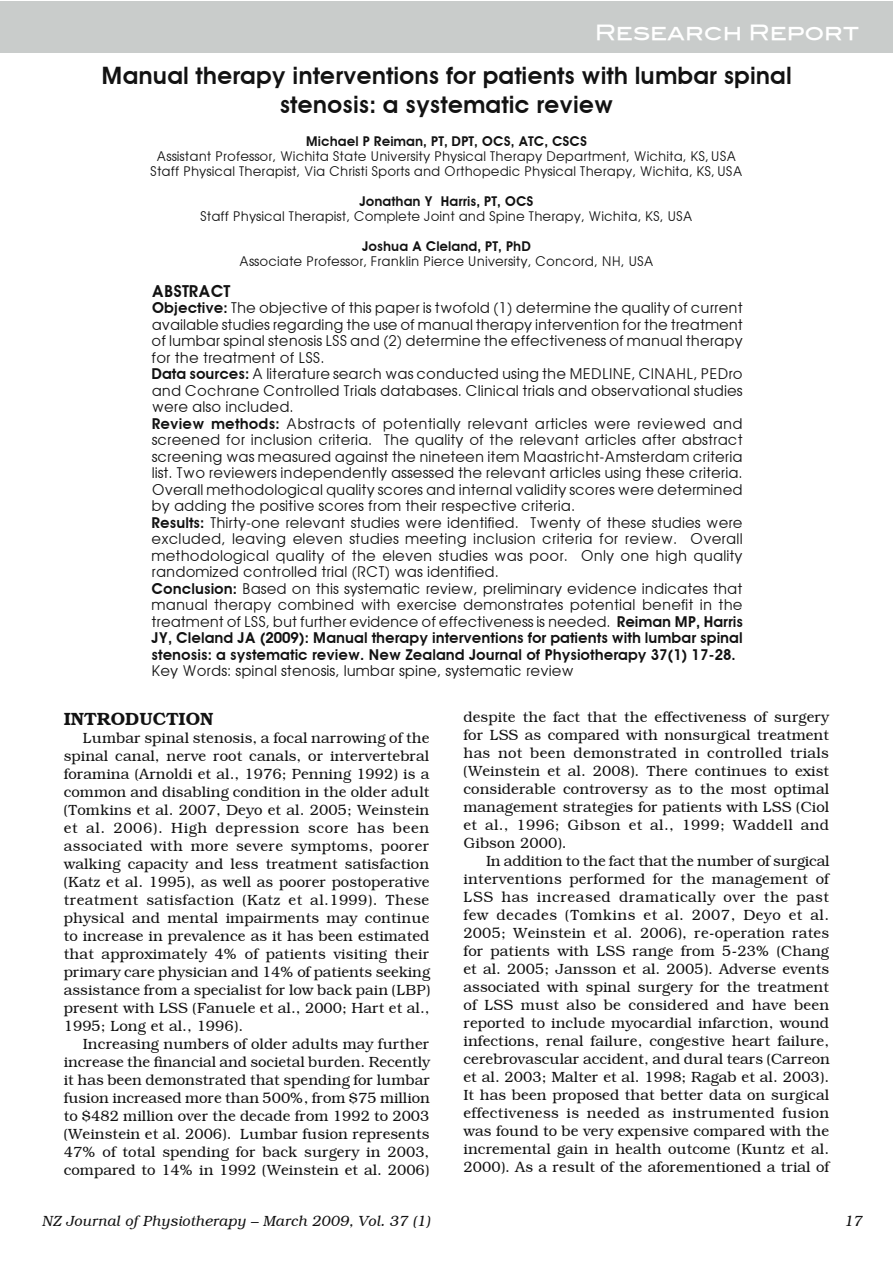
<style>
.page{position:relative;width:893px;height:1263px;background:#fff}
.page>*{position:absolute;margin:0;border:0;box-sizing:border-box;transform-origin:0 0}
.t1{font:600 24px/28.8px "Avant Garde";color:#121212;text-align:center}
.t2{font:21px "Blair Md ITCTT Medium";color:#fff}
.t3{font:600 18px "Bookman";color:#121212}
.t4{font:600 16.5px "Avant Garde";color:#121212}
.t5{font:300 15px/18px "Bookman";color:#121212;text-align:justify}
.t6{font:15px/16.5px "Avant Garde";color:#121212}
.t7{font:italic 300 15px "Bookman";color:#121212}
.t8{font:13.5px/15px "Avant Garde";color:#121212;text-align:center}
.t9{font:600 13.5px "Avant Garde";color:#121212}
.s1{font-weight:600}
</style>
<div class="page">
<div style="left:0;top:1px;width:892px;height:51px;background:#c9cccb"></div>
<h2 class="t2" style="left:595px;top:19px;width:266px">Research Report</h2>
<h1 class="t1" style="left:101px;top:63px;width:692px">Manual therapy interventions for patients with lumbar spinal stenosis: a systematic review</h1>
<p class="t9" style="left:306px;top:135px;width:283px">Michael P Reiman, PT, DPT, OCS, ATC, CSCS</p>
<p class="t8" style="left:150px;top:149px;width:594px">Assistant Professor, Wichita State University Physical Therapy Department, Wichita, KS, USA<br>Staff Physical Therapist, Via Christi Sports and Orthopedic Physical Therapy, Wichita, KS, USA</p>
<p class="t9" style="left:359px;top:195px;width:176px">Jonathan Y Harris, PT, OCS</p>
<p class="t8" style="left:200px;top:209px;width:494px">Staff Physical Therapist, Complete Joint and Spine Therapy, Wichita, KS, USA</p>
<p class="t9" style="left:362px;top:240px;width:170px">Joshua A Cleland, PT, PhD</p>
<p class="t8" style="left:239px;top:254px;width:416px">Associate Professor, Franklin Pierce University, Concord, NH, USA</p>
<p class="t4" style="left:152px;top:283px;width:80px">ABSTRACT</p>
<p class="t6" style="left:152px;top:301px;width:593px"><span class="s1">Objective:</span> The objective of this paper is twofold (1) determine the quality of current available studies regarding the use of manual therapy intervention for the treatment of lumbar spinal stenosis LSS and (2) determine the effectiveness of manual therapy for the treatment of LSS.<br><span class="s1">Data sources:</span> A literature search was conducted using the MEDLINE, CINAHL, PEDro and Cochrane Controlled Trials databases. Clinical trials and observational studies were also included.<br><span class="s1">Review methods:</span> Abstracts of potentially relevant articles were reviewed and screened for inclusion criteria. The quality of the relevant articles after abstract screening was measured against the nineteen item Maastricht-Amsterdam criteria list. Two reviewers independently assessed the relevant articles using these criteria.<br>Overall methodological quality scores and internal validity scores were determined by adding the positive scores from their respective criteria.<br><span class="s1">Results:</span> Thirty-one relevant studies were identified. Twenty of these studies were excluded, leaving eleven studies meeting inclusion criteria for review. Overall methodological quality of the eleven studies was poor. Only one high quality randomized controlled trial (RCT) was identified.<br><span class="s1">Conclusion:</span> Based on this systematic review, preliminary evidence indicates that manual therapy combined with exercise demonstrates potential benefit in the treatment of LSS, but further evidence of effectiveness is needed. <span class="s1">Reiman MP, Harris JY, Cleland JA (2009): Manual therapy interventions for patients with lumbar spinal stenosis: a systematic review. New Zealand Journal of Physiotherapy 37(1) 17-28.</span></p>
<p class="t6" style="left:152px;top:664px;width:424px">Key Words: spinal stenosis, lumbar spine, systematic review</p>
<p class="t3" style="left:64px;top:710px;width:151px">INTRODUCTION</p>
<p class="t5" style="left:64px;top:730px;width:368px;text-indent:19px">Lumbar spinal stenosis, a focal narrowing of the spinal canal, nerve root canals, or intervertebral foramina (Arnoldi et al., 1976; Penning 1992) is a common and disabling condition in the older adult (Tomkins et al. 2007, Deyo et al. 2005; Weinstein et al. 2006). High depression score has been associated with more severe symptoms, poorer walking capacity and less treatment satisfaction (Katz et al. 1995), as well as poorer postoperative treatment satisfaction (Katz et al.1999). These physical and mental impairments may continue to increase in prevalence as it has been estimated that approximately 4% of patients visiting their primary care physician and 14% of patients seeking assistance from a specialist for low back pain (LBP) present with LSS (Fanuele et al., 2000; Hart et al., 1995; Long et al., 1996).</p>
<p class="t5" style="left:64px;top:1036px;width:368px;text-indent:19px">Increasing numbers of older adults may further increase the financial and societal burden. Recently it has been demonstrated that spending for lumbar fusion increased more than 500%, from $75 million to $482 million over the decade from 1992 to 2003 (Weinstein et al. 2006). Lumbar fusion represents 47% of total spending for back surgery in 2003, compared to 14% in 1992 (Weinstein et al. 2006)</p>
<p class="t5" style="left:463px;top:709px;width:367px">despite the fact that the effectiveness of surgery for LSS as compared with nonsurgical treatment has not been demonstrated in controlled trials (Weinstein et al. 2008). There continues to exist considerable controversy as to the most optimal management strategies for patients with LSS (Ciol et al., 1996; Gibson et al., 1999; Waddell and Gibson 2000).</p>
<p class="t5" style="left:463px;top:853px;width:368px;text-indent:22px">In addition to the fact that the number of surgical interventions performed for the management of LSS has increased dramatically over the past few decades (Tomkins et al. 2007, Deyo et al.<br>2005; Weinstein et al. 2006), re-operation rates for patients with LSS range from 5-23% (Chang et al. 2005; Jansson et al. 2005). Adverse events associated with spinal surgery for the treatment of LSS must also be considered and have been reported to include myocardial infarction, wound infections, renal failure, congestive heart failure, cerebrovascular accident, and dural tears (Carreon et al. 2003; Malter et al. 1998; Ragab et al. 2003).<br>It has been proposed that better data on surgical effectiveness is needed as instrumented fusion was found to be very expensive compared with the incremental gain in health outcome (Kuntz et al.<br>2000). As a result of the aforementioned a trial of</p>
<p class="t7" style="left:43px;top:1213px;width:390px">NZ Journal of Physiotherapy – March 2009, Vol. 37 (1)</p>
<p class="t7" style="left:845px;top:1214px;width:20px">17</p>
</div>
